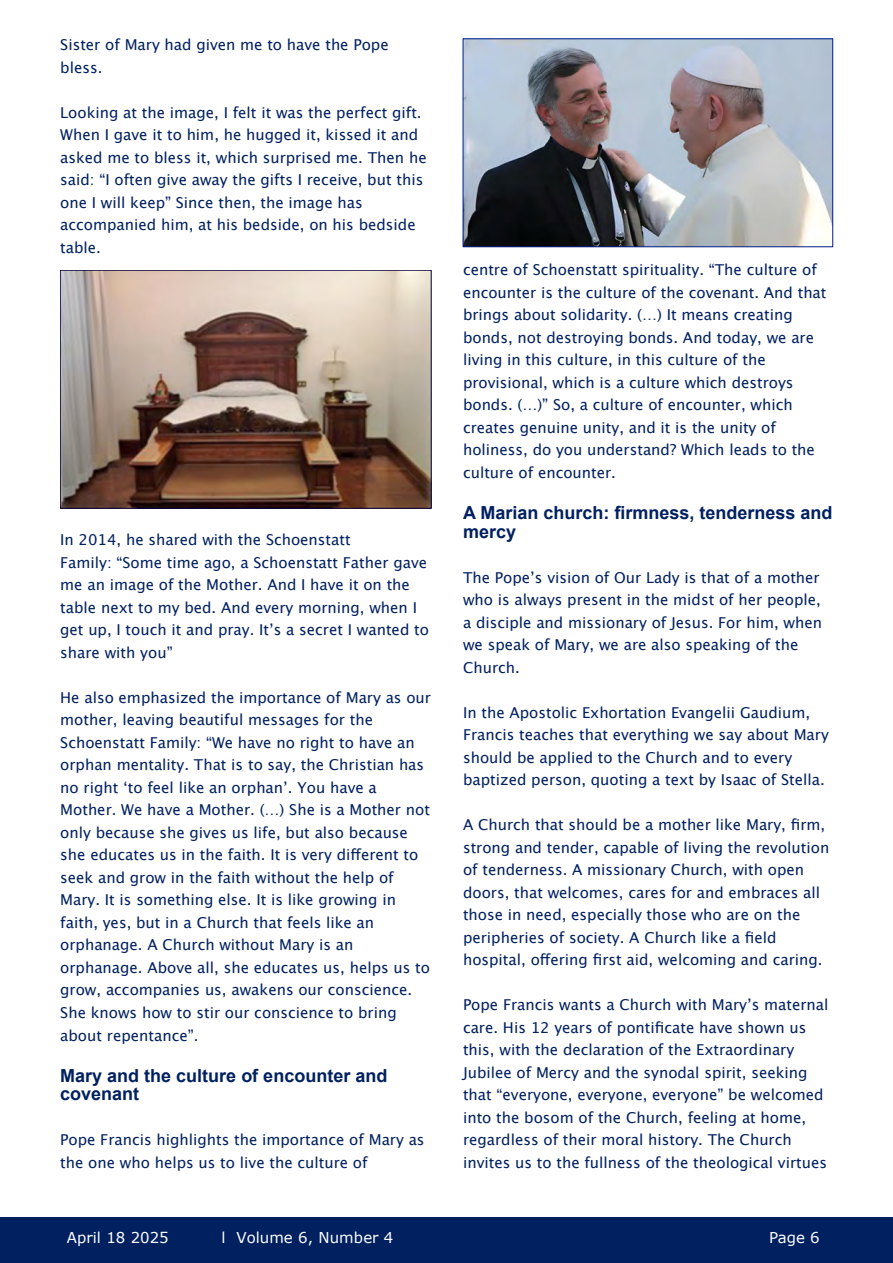
<style>
.page{position:relative;width:893px;height:1263px;background:#fff}
.page>*{position:absolute;margin:0;border:0;box-sizing:border-box;transform-origin:0 0}
.t1{font:700 18px/18.6px "Arial";color:#002060}
.t2{font:15px/22.5px "Lucida Grande";color:#002060}
.t3{font:15px "Verdana";color:#fff}
</style>
<div class="page">
<div style="left:0;top:1217px;width:893px;height:46px;background:#002060"></div>
<img style="left:465px;top:41px;width:366px;height:204px">
<div style="left:463px;top:39px;width:370px;height:208px;border:1px solid #001d89"></div>
<img style="left:62px;top:272px;width:367px;height:234px">
<div style="left:60px;top:270px;width:371px;height:238px;border:1px solid #040038"></div>
<p class="t2" style="left:60px;top:35px;width:330px">Sister of Mary had given me to have the Pope bless.</p>
<p class="t2" style="left:60px;top:102px;width:368px">Looking at the image, I felt it was the perfect gift.<br>When I gave it to him, he hugged it, kissed it and asked me to bless it, which surprised me. Then he said: “I often give away the gifts I receive, but this one I will keep” Since then, the image has accompanied him, at his bedside, on his bedside table.</p>
<p class="t2" style="left:60px;top:530px;width:370px">In 2014, he shared with the Schoenstatt<br>Family: “Some time ago, a Schoenstatt Father gave me an image of the Mother. And I have it on the table next to my bed. And every morning, when I get up, I touch it and pray. Itʼs a secret I wanted to share with you”</p>
<p class="t2" style="left:60px;top:687px;width:372px">He also emphasized the importance of Mary as our mother, leaving beautiful messages for the Schoenstatt Family: “We have no right to have an orphan mentality. That is to say, the Christian has no right ʻto feel like an orphanʼ. You have a Mother. We have a Mother. (…) She is a Mother not only because she gives us life, but also because she educates us in the faith. It is very different to seek and grow in the faith without the help of Mary. It is something else. It is like growing in faith, yes, but in a Church that feels like an orphanage. A Church without Mary is an orphanage. Above all, she educates us, helps us to grow, accompanies us, awakens our conscience.<br>She knows how to stir our conscience to bring about repentance”.</p>
<p class="t1" style="left:60px;top:1067px;width:329px">Mary and the culture of encounter and covenant</p>
<p class="t2" style="left:60px;top:1129px;width:366px">Pope Francis highlights the importance of Mary as the one who helps us to live the culture of</p>
<p class="t2" style="left:463px;top:260px;width:365px">centre of Schoenstatt spirituality. “The culture of encounter is the culture of the covenant. And that brings about solidarity. (…) It means creating bonds, not destroying bonds. And today, we are living in this culture, in this culture of the provisional, which is a culture which destroys bonds. (…)” So, a culture of encounter, which creates genuine unity, and it is the unity of holiness, do you understand? Which leads to the culture of encounter.</p>
<p class="t1" style="left:463px;top:505px;width:371px">A Marian church: firmness, tenderness and mercy</p>
<p class="t2" style="left:463px;top:567px;width:361px">The Popeʼs vision of Our Lady is that of a mother who is always present in the midst of her people, a disciple and missionary of Jesus. For him, when we speak of Mary, we are also speaking of the Church.</p>
<p class="t2" style="left:463px;top:702px;width:367px">In the Apostolic Exhortation Evangelii Gaudium, Francis teaches that everything we say about Mary should be applied to the Church and to every baptized person, quoting a text by Isaac of Stella.</p>
<p class="t2" style="left:463px;top:814px;width:368px">A Church that should be a mother like Mary, firm, strong and tender, capable of living the revolution of tenderness. A missionary Church, with open doors, that welcomes, cares for and embraces all those in need, especially those who are on the peripheries of society. A Church like a field hospital, offering first aid, welcoming and caring.</p>
<p class="t2" style="left:463px;top:994px;width:367px">Pope Francis wants a Church with Maryʼs maternal care. His 12 years of pontificate have shown us this, with the declaration of the Extraordinary Jubilee of Mercy and the synodal spirit, seeking that “everyone, everyone, everyone” be welcomed into the bosom of the Church, feeling at home, regardless of their moral history. The Church invites us to the fullness of the theological virtues</p>
<p class="t3" style="left:67px;top:1232px;width:103px">April 18 2025</p>
<p class="t3" style="left:222px;top:1232px;width:173px">l Volume 6, Number 4</p>
<p class="t3" style="left:769px;top:1232px;width:52px">Page 6</p>
</div>
